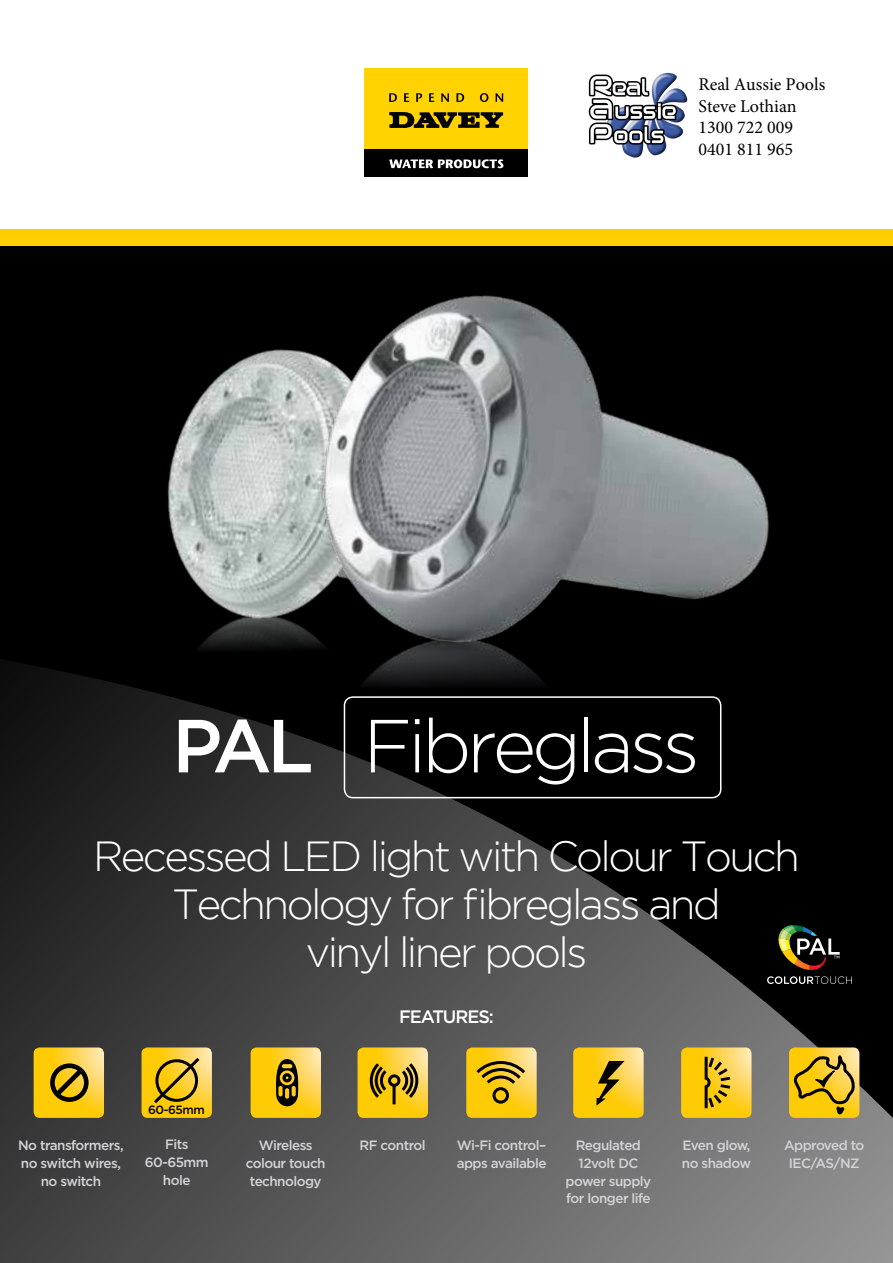
<style>
.page{position:relative;width:893px;height:1263px;background:#fff}
.page>*{position:absolute;margin:0;border:0;box-sizing:border-box;transform-origin:0 0}
.t1{font:300 75px "Gotham";letter-spacing:-.06em;color:#fff}
.t2{font:300 42px/48px "Gotham";letter-spacing:-.06em;color:#fff;text-align:center}
.t3{font:18px/21.6px "Minion Pro";color:#000}
.t4{font:500 18px "Gotham";letter-spacing:-.06em;color:#fff}
.t5{font:500 13.5px/18px "Gotham";letter-spacing:-.04em;color:#d1d3d4;text-align:center}
.t6{font:500 12px "Gotham";letter-spacing:-.04em;color:#000}
.t7{font:9px "Gotham";color:#fff}
.s1{font-weight:500}
</style>
<div class="page">
<div style="left:0;top:230px;width:893px;height:21px;background:#ffce02"></div>
<div style="left:0;top:247px;width:893px;height:1016px;background:#000"></div>
<svg style="left:0;top:661px;width:893px;height:602px;background:#4d4d4d"></svg>
<img style="left:97px;top:661px;width:149px;height:295px">
<img style="left:246px;top:702px;width:632px;height:357px">
<img style="left:167px;top:357px;width:79px;height:292px">
<img style="left:246px;top:229px;width:632px;height:473px">
<div style="left:344px;top:696px;width:377px;height:102px;border:2px solid #fff;border-radius:9px"></div>
<div style="left:365px;top:68px;width:163px;height:82px;background:#ffd200"></div>
<svg style="left:389px;top:112px;width:114px;height:16px"></svg>
<svg style="left:389px;top:93px;width:8px;height:9px"></svg>
<svg style="left:404px;top:93px;width:5px;height:9px"></svg>
<svg style="left:416px;top:93px;width:6px;height:9px"></svg>
<svg style="left:429px;top:93px;width:5px;height:9px"></svg>
<svg style="left:441px;top:93px;width:8px;height:9px"></svg>
<svg style="left:456px;top:93px;width:8px;height:9px"></svg>
<svg style="left:480px;top:93px;width:8px;height:9px"></svg>
<svg style="left:496px;top:93px;width:7px;height:9px"></svg>
<div style="left:365px;top:150px;width:163px;height:27px;background:#000"></div>
<svg style="left:389px;top:159px;width:114px;height:9px"></svg>
<svg style="left:34px;top:1047px;width:70px;height:71px;background:#dcb325"></svg>
<svg style="left:466px;top:1047px;width:71px;height:71px;background:#e2b826"></svg>
<svg style="left:358px;top:1047px;width:70px;height:71px;background:#dcb424"></svg>
<hr style="left:393px;top:1086px;width:3px;height:18px;background:#000">
<svg style="left:251px;top:1047px;width:70px;height:71px;background:#dcb425"></svg>
<svg style="left:681px;top:1047px;width:70px;height:71px;background:#e9be28"></svg>
<svg style="left:789px;top:1047px;width:70px;height:216px;background:#a39667"></svg>
<svg style="left:573px;top:1047px;width:71px;height:71px;background:#e7bc27"></svg>
<svg style="left:142px;top:1047px;width:70px;height:71px;background:#e0b725"></svg>
<svg style="left:778px;top:925px;width:62px;height:45px"></svg>
<svg style="left:767px;top:976px;width:85px;height:8px"></svg>
<img style="left:588px;top:72px;width:100px;height:86px">
<h3 class="t3" style="left:698px;top:74px;width:128px">Real Aussie Pools<br>Steve Lothian<br>1300 722 009<br>0401 811 965</h3>
<h1 class="t1" style="left:172px;top:705px;width:529px"><span class="s1">PAL</span> Fibreglass</h1>
<h2 class="t2" style="left:93px;top:831px;width:708px">Recessed LED light with Colour Touch<br>Technology for fibreglass and<br>vinyl liner pools</h2>
<p class="t6" style="left:148px;top:1103px;width:58px">60-65mm</p>
<h3 class="t4" style="left:399px;top:1006px;width:96px">FEATURES:</h3>
<p class="t7" style="left:834px;top:954px;width:8px">™</p>
<p class="t5" style="left:18px;top:1135px;width:107px">No transformers, no switch wires, no switch</p>
<p class="t5" style="left:259px;top:1135px;width:55px">Wireless</p>
<p class="t5" style="left:360px;top:1135px;width:68px">RF control</p>
<p class="t5" style="left:145px;top:1135px;width:65px">Fits<br>60-65mm hole</p>
<p class="t5" style="left:246px;top:1153px;width:81px;text-align:left">colour touch technology</p>
<p class="t5" style="left:565px;top:1135px;width:87px">Regulated<br>12volt DC power supply for longer life</p>
<p class="t5" style="left:682px;top:1135px;width:71px;text-align:left">Even glow, no shadow</p>
<p class="t5" style="left:457px;top:1135px;width:91px;text-align:left">Wi-Fi control– apps available</p>
<p class="t5" style="left:784px;top:1135px;width:82px">Approved to<br>IEC/AS/NZ</p>
</div>
